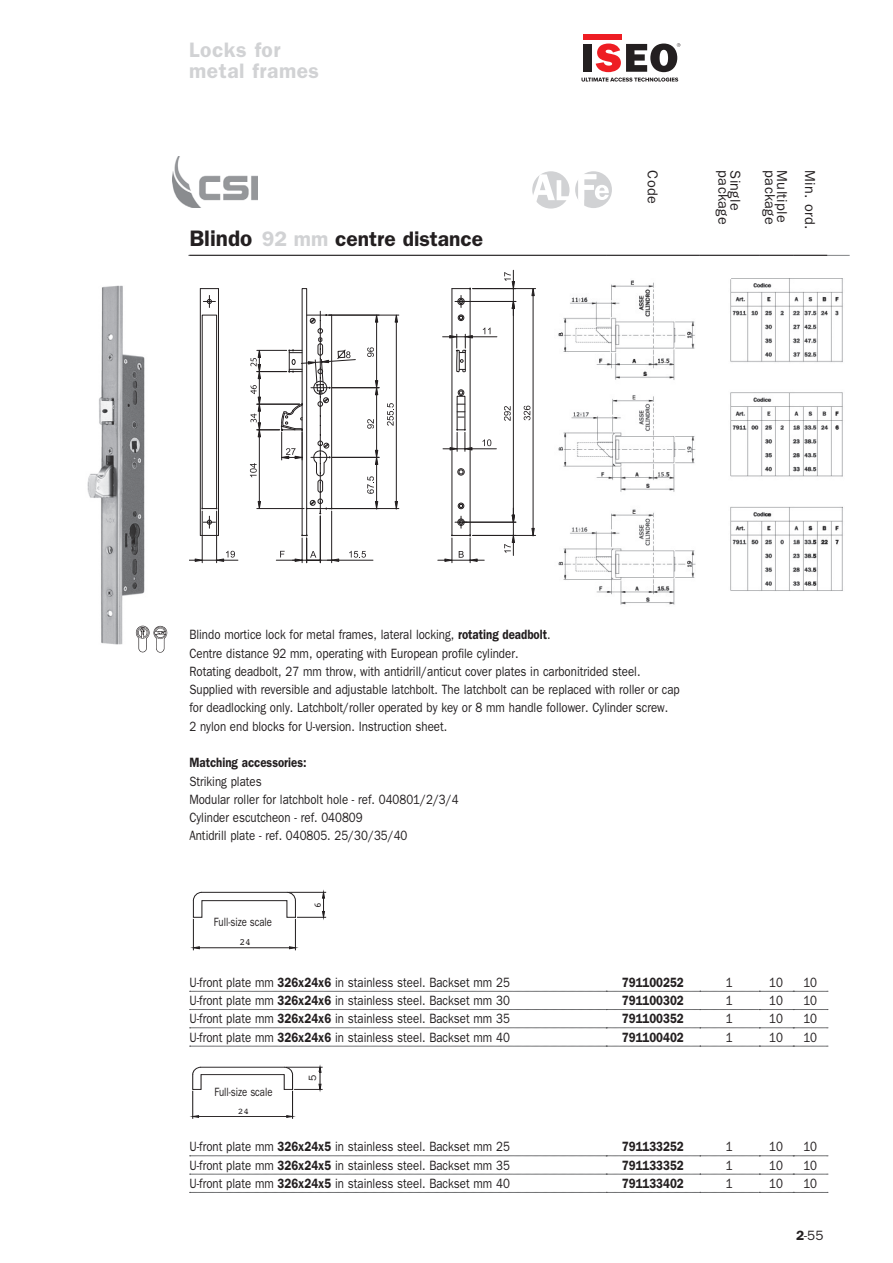
<style>
.page{position:relative;width:893px;height:1263px;background:#fff}
.page>*{position:absolute;margin:0;border:0;box-sizing:border-box;transform-origin:0 0}
.t1{font:600 21px "ITC Franklin Gothic Std";color:#231f20}
.t2{font:600 21px/21px "ITC Franklin Gothic Std";letter-spacing:.025em;color:#d1d2d4}
.t3{font:14.4px "ITC Franklin Gothic Std";letter-spacing:.025em;color:#231f20}
.t4{font:13.5px/18.3px "ITC Franklin Gothic Std";color:#231f20;scale:.85 1}
.t5{font:600 13.5px "ITC Franklin Gothic Std";color:#231f20;scale:.85 1}
.t6{font:13.5px "ITC Franklin Gothic Std";color:#231f20}
.t7{font:12px "ITC Franklin Gothic Std";color:#231f20;scale:.8 1}
.t8{font:10.5px "ITC Franklin Gothic Std";color:#231f20}
.t9{font:9.75px "Franklin Gothic";color:#231f20}
.t10{font:9.45px "Franklin Gothic";color:#231f20}
.t11{font:8.4px "Franklin Gothic";color:#231f20;scale:1.13 1}
.s1{font-size:22.5px}
.s2{color:#d1d2d4}
.s3{font-weight:600}
</style>
<div class="page">
<hr style="left:188px;top:255px;width:662px;height:1px;background:#808285">
<svg style="left:581px;top:78px;width:97px;height:4px"></svg>
<div style="left:583px;top:34px;width:39px;height:6px;background:#ee1d23"></div>
<div style="left:583px;top:44px;width:8px;height:28px;background:#231f20"></div>
<svg style="left:596px;top:43px;width:84px;height:29px"></svg>
<svg style="left:190px;top:1064px;width:132px;height:54px"></svg>
<div style="left:309px;top:1072px;width:9px;height:10px;background:#fff"></div>
<hr style="left:396px;top:322px;width:1px;height:179px;background:#231f20">
<hr style="left:332px;top:457px;width:47px;height:1px;background:#231f20">
<hr style="left:329px;top:508px;width:70px;height:1px;background:#231f20">
<svg style="left:395px;top:501px;width:3px;height:9px"></svg>
<svg style="left:387px;top:403px;width:7px;height:23px"></svg>
<hr style="left:332px;top:387px;width:47px;height:1px;background:#231f20">
<hr style="left:329px;top:315px;width:70px;height:1px;background:#231f20">
<svg style="left:395px;top:314px;width:3px;height:9px"></svg>
<hr style="left:470px;top:289px;width:1px;height:246px;background:#231f20">
<hr style="left:452px;top:289px;width:1px;height:246px;background:#231f20">
<hr style="left:513px;top:309px;width:1px;height:206px;background:#231f20">
<hr style="left:533px;top:296px;width:1px;height:232px;background:#231f20">
<hr style="left:473px;top:535px;width:63px;height:1px;background:#231f20">
<hr style="left:462px;top:522px;width:54px;height:1px;background:#231f20">
<svg style="left:438px;top:535px;width:46px;height:28px"></svg>
<svg style="left:455px;top:516px;width:12px;height:12px"></svg>
<svg style="left:458px;top:503px;width:6px;height:6px"></svg>
<div style="left:458px;top:468px;width:6px;height:7px;border:1px solid #231f20;border-radius:50%"></div>
<svg style="left:504px;top:508px;width:11px;height:47px"></svg>
<svg style="left:531px;top:528px;width:4px;height:9px"></svg>
<svg style="left:443px;top:389px;width:53px;height:62px"></svg>
<svg style="left:443px;top:328px;width:54px;height:45px"></svg>
<svg style="left:524px;top:406px;width:6px;height:14px"></svg>
<svg style="left:504px;top:406px;width:7px;height:15px"></svg>
<hr style="left:473px;top:288px;width:63px;height:1px;background:#231f20">
<hr style="left:462px;top:301px;width:54px;height:1px;background:#231f20">
<svg style="left:455px;top:295px;width:12px;height:12px"></svg>
<svg style="left:458px;top:315px;width:6px;height:6px"></svg>
<svg style="left:452px;top:288px;width:19px;height:1px"></svg>
<svg style="left:504px;top:270px;width:11px;height:46px"></svg>
<svg style="left:531px;top:288px;width:4px;height:8px"></svg>
<svg style="left:189px;top:288px;width:189px;height:275px"></svg>
<img style="left:558px;top:280px;width:138px;height:325px">
<img style="left:730px;top:279px;width:113px;height:312px">
<img style="left:87px;top:286px;width:58px;height:358px">
<hr style="left:193px;top:919px;width:1px;height:31px;background:#231f20">
<hr style="left:295px;top:919px;width:1px;height:31px;background:#231f20">
<hr style="left:199px;top:947px;width:90px;height:1px;background:#231f20">
<svg style="left:190px;top:946px;width:10px;height:4px"></svg>
<svg style="left:288px;top:946px;width:11px;height:4px"></svg>
<svg style="left:192px;top:889px;width:134px;height:34px"></svg>
<img style="left:133px;top:622px;width:35px;height:31px">
<div style="left:532px;top:171px;width:37px;height:38px;background:#d1d2d4;border-radius:50%"></div>
<svg style="left:532px;top:174px;width:37px;height:30px"></svg>
<div style="left:575px;top:171px;width:37px;height:37px;background:#d1d2d4;border-radius:50%"></div>
<svg style="left:578px;top:174px;width:31px;height:33px"></svg>
<img style="left:173px;top:156px;width:84px;height:52px">
<hr style="left:189px;top:255px;width:417px;height:1px;background:#231f20">
<hr style="left:606px;top:255px;width:94px;height:1px;background:#231f20">
<hr style="left:700px;top:255px;width:59px;height:1px;background:#231f20">
<hr style="left:759px;top:255px;width:34px;height:1px;background:#231f20">
<hr style="left:793px;top:255px;width:34px;height:1px;background:#231f20">
<svg style="left:190px;top:991px;width:638px;height:1px"></svg>
<svg style="left:190px;top:1009px;width:638px;height:1px"></svg>
<svg style="left:190px;top:1027px;width:638px;height:1px"></svg>
<svg style="left:190px;top:1046px;width:638px;height:1px"></svg>
<svg style="left:190px;top:1155px;width:638px;height:1px"></svg>
<svg style="left:190px;top:1174px;width:638px;height:1px"></svg>
<svg style="left:190px;top:1192px;width:638px;height:1px"></svg>
<h1 class="t2" style="left:189px;top:41px;width:131px">Locks for metal frames</h1>
<h1 class="t1" style="left:189px;top:232px;width:295px"><span class="s1">Blindo</span> <span class="s2">92 mm</span> centre distance</h1>
<p class="t3" style="left:658px;top:170px;width:35px;rotate:90deg">Code</p>
<p class="t3" style="left:728px;top:170px;width:56px;rotate:90deg">package</p>
<p class="t3" style="left:740px;top:170px;width:42px;rotate:90deg">Single</p>
<p class="t3" style="left:775px;top:170px;width:56px;rotate:90deg">package</p>
<p class="t3" style="left:787px;top:170px;width:54px;rotate:90deg">Multiple</p>
<p class="t3" style="left:815px;top:170px;width:61px;rotate:90deg">Min. ord.</p>
<p class="t4" style="left:189px;top:627px;width:578px">Blindo mortice lock for metal frames, lateral locking, <span class="s3">rotating deadbolt</span>.<br>Centre distance 92 mm, operating with European profile cylinder.<br>Rotating deadbolt, 27 mm throw, with antidrill/anticut cover plates in carbonitrided steel.<br>Supplied with reversible and adjustable latchbolt. The latchbolt can be replaced with roller or cap for deadlocking only. Latchbolt/roller operated by key or 8 mm handle follower. Cylinder screw.<br>2 nylon end blocks for U-version. Instruction sheet.</p>
<p class="t5" style="left:189px;top:758px;width:139px">Matching accessories:</p>
<p class="t4" style="left:189px;top:773px;width:318px">Striking plates<br>Modular roller for latchbolt hole - ref. 040801/2/3/4<br>Cylinder escutcheon - ref. 040809<br>Antidrill plate - ref. 040805. 25/30/35/40</p>
<p class="t7" style="left:214px;top:917px;width:74px">Full-size scale</p>
<p class="t10" style="left:239px;top:937px;width:13px">24</p>
<p class="t9" style="left:312px;top:908px;width:7px;rotate:-90deg">6</p>
<p class="t4" style="left:189px;top:974px;width:379px">U-front plate mm <span class="s3">326x24x6</span> in stainless steel. Backset mm 25</p>
<p class="t5" style="left:622px;top:977px;width:74px">791100252</p>
<p class="t4" style="left:726px;top:974px;width:10px">1</p>
<p class="t4" style="left:769px;top:974px;width:18px">10</p>
<p class="t4" style="left:803px;top:974px;width:18px">10</p>
<p class="t4" style="left:189px;top:992px;width:379px">U-front plate mm <span class="s3">326x24x6</span> in stainless steel. Backset mm 30</p>
<p class="t5" style="left:622px;top:996px;width:74px">791100302</p>
<p class="t4" style="left:726px;top:992px;width:10px">1</p>
<p class="t4" style="left:769px;top:992px;width:18px">10</p>
<p class="t4" style="left:803px;top:992px;width:18px">10</p>
<p class="t4" style="left:189px;top:1011px;width:379px">U-front plate mm <span class="s3">326x24x6</span> in stainless steel. Backset mm 35</p>
<p class="t5" style="left:622px;top:1014px;width:74px">791100352</p>
<p class="t4" style="left:726px;top:1011px;width:10px">1</p>
<p class="t4" style="left:769px;top:1011px;width:18px">10</p>
<p class="t4" style="left:803px;top:1011px;width:18px">10</p>
<p class="t4" style="left:189px;top:1029px;width:379px">U-front plate mm <span class="s3">326x24x6</span> in stainless steel. Backset mm 40</p>
<p class="t5" style="left:622px;top:1032px;width:74px">791100402</p>
<p class="t4" style="left:726px;top:1029px;width:10px">1</p>
<p class="t4" style="left:769px;top:1029px;width:18px">10</p>
<p class="t4" style="left:803px;top:1029px;width:18px">10</p>
<p class="t7" style="left:214px;top:1088px;width:74px">Full-size scale</p>
<p class="t11" style="left:238px;top:1106px;width:12px">24</p>
<p class="t8" style="left:309px;top:1081px;width:8px;rotate:-90deg">5<sub>6</sub></p>
<p class="t4" style="left:189px;top:1138px;width:379px">U-front plate mm <span class="s3">326x24x5</span> in stainless steel. Backset mm 25</p>
<p class="t5" style="left:622px;top:1142px;width:74px">791133252</p>
<p class="t4" style="left:726px;top:1138px;width:10px">1</p>
<p class="t4" style="left:769px;top:1138px;width:18px">10</p>
<p class="t4" style="left:803px;top:1138px;width:18px">10</p>
<p class="t4" style="left:189px;top:1157px;width:379px">U-front plate mm <span class="s3">326x24x5</span> in stainless steel. Backset mm 35</p>
<p class="t5" style="left:622px;top:1160px;width:74px">791133352</p>
<p class="t4" style="left:726px;top:1157px;width:10px">1</p>
<p class="t4" style="left:769px;top:1157px;width:18px">10</p>
<p class="t4" style="left:803px;top:1157px;width:18px">10</p>
<p class="t4" style="left:189px;top:1175px;width:379px">U-front plate mm <span class="s3">326x24x5</span> in stainless steel. Backset mm 40</p>
<p class="t5" style="left:622px;top:1178px;width:74px">791133402</p>
<p class="t4" style="left:726px;top:1175px;width:10px">1</p>
<p class="t4" style="left:769px;top:1175px;width:18px">10</p>
<p class="t4" style="left:803px;top:1175px;width:18px">10</p>
<p class="t6" style="left:796px;top:1230px;width:29px"><span class="s3">2</span>-55</p>
</div>
